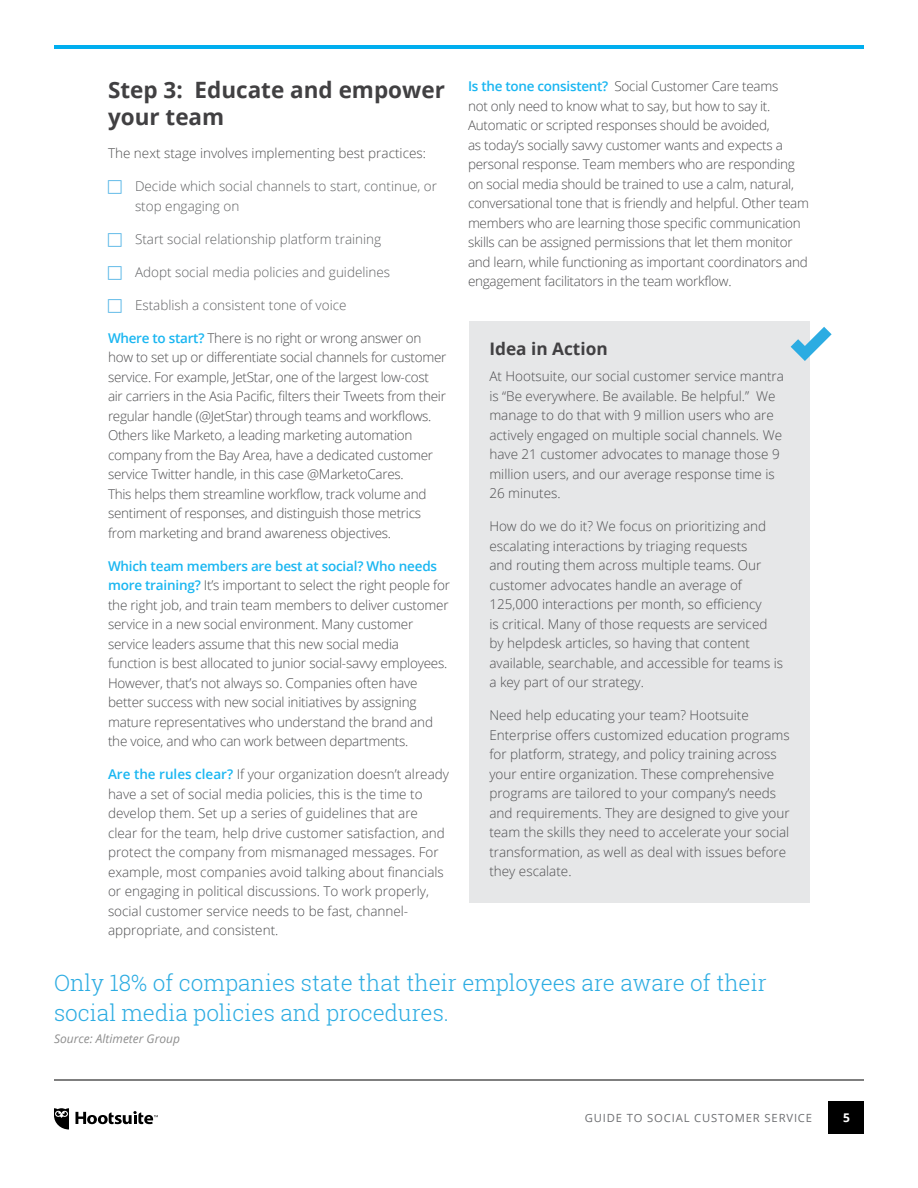
<style>
.page{position:relative;width:918px;height:1188px;background:#fff}
.page>*{position:absolute;margin:0;border:0;box-sizing:border-box;transform-origin:0 0}
.t1{font:300 22.5px/30px "Roboto Slab";color:#2cace2}
.t2{font:700 22.5px/27px "Open Sans";color:#414042}
.t3{font:700 17.25px "Open Sans";color:#414042}
.t4{font:300 13.5px/19.5px "Open Sans";letter-spacing:-.015em;color:#4d4d4f}
.t5{font:300 13.5px/19.5px "Open Sans";color:#606163}
.t6{font:italic 12px "Open Sans";color:#8e8e8e}
.t7{font:700 12px "Open Sans";color:#fff}
.t8{font:11.25px "Open Sans";letter-spacing:.075em;color:#6d6e71}
.s1{font-weight:600;color:#1ab6f1}
</style>
<div class="page">
<div style="left:828px;top:1101px;width:36px;height:33px;background:#000"></div>
<hr style="left:54px;top:1080px;width:810px;height:1px;background:#000">
<hr style="left:54px;top:45px;width:810px;height:4px;background:#00aeef">
<svg style="left:76px;top:1111px;width:82px;height:13px"></svg>
<svg style="left:54px;top:1108px;width:15px;height:22px"></svg>
<div style="left:469px;top:322px;width:341px;height:581px;background:#e6e7e8"></div>
<svg style="left:791px;top:327px;width:41px;height:34px"></svg>
<h1 class="t2" style="left:108px;top:76px;width:339px">Step 3: Educate and empower your team</h1>
<p class="t4" style="left:108px;top:143px;width:320px">The next stage involves implementing best practices:</p>
<p class="t5" style="left:135px;top:176px;width:304px">Decide which social channels to start, continue, or stop engaging on</p>
<p class="t5" style="left:135px;top:229px;width:248px">Start social relationship platform training</p>
<p class="t5" style="left:135px;top:262px;width:257px">Adopt social media policies and guidelines</p>
<p class="t5" style="left:135px;top:295px;width:213px">Establish a consistent tone of voice</p>
<p class="t4" style="left:108px;top:328px;width:340px"><span class="s1">Where to start?</span> There is no right or wrong answer on how to set up or differentiate social channels for customer service. For example, JetStar, one of the largest low-cost air carriers in the Asia Pacific, filters their Tweets from their regular handle (@JetStar) through teams and workflows.<br>Others like Marketo, a leading marketing automation company from the Bay Area, have a dedicated customer service Twitter handle, in this case @MarketoCares.<br>This helps them streamline workflow, track volume and sentiment of responses, and distinguish those metrics from marketing and brand awareness objectives.</p>
<p class="t4" style="left:108px;top:556px;width:344px"><span class="s1">Which team members are best at social? Who needs more training?</span> It’s important to select the right people for the right job, and train team members to deliver customer service in a new social environment. Many customer service leaders assume that this new social media function is best allocated to junior social-savvy employees.<br>However, that’s not always so. Companies often have better success with new social initiatives by assigning mature representatives who understand the brand and the voice, and who can work between departments.</p>
<p class="t4" style="left:108px;top:764px;width:343px"><span class="s1">Are the rules clear?</span> If your organization doesn’t already have a set of social media policies, this is the time to develop them. Set up a series of guidelines that are clear for the team, help drive customer satisfaction, and protect the company from mismanaged messages. For example, most companies avoid talking about financials or engaging in political discussions. To work properly, social customer service needs to be fast, channel&shy;appropriate, and consistent.</p>
<p class="t4" style="left:468px;top:76px;width:343px"><span class="s1">Is the tone consistent?</span> Social Customer Care teams<br>not only need to know what to say, but how to say it.<br>Automatic or scripted responses should be avoided,<br>as today’s socially savvy customer wants and expects a personal response. Team members who are responding on social media should be trained to use a calm, natural, conversational tone that is friendly and helpful. Other team members who are learning those specific communication skills can be assigned permissions that let them monitor and learn, while functioning as important coordinators and engagement facilitators in the team workflow.</p>
<p class="t3" style="left:489px;top:337px;width:120px">Idea in Action</p>
<p class="t4" style="left:489px;top:366px;width:296px">At Hootsuite, our social customer service mantra is “Be everywhere. Be available. Be helpful.” We manage to do that with 9 million users who are actively engaged on multiple social channels. We have 21 customer advocates to manage those 9 million users, and our average response time is 26 minutes.</p>
<p class="t4" style="left:489px;top:516px;width:295px">How do we do it? We focus on prioritizing and escalating interactions by triaging requests<br>and routing them across multiple teams. Our customer advocates handle an average of 125,000 interactions per month, so efficiency<br>is critical. Many of those requests are serviced by helpdesk articles, so having that content available, searchable, and accessible for teams is a key part of our strategy.</p>
<p class="t4" style="left:489px;top:705px;width:302px">Need help educating your team? Hootsuite Enterprise offers customized education programs for platform, strategy, and policy training across your entire organization. These comprehensive programs are tailored to your company’s needs and requirements. They are designed to give your team the skills they need to accelerate your social transformation, as well as deal with issues before they escalate.</p>
<h1 class="t1" style="left:54px;top:968px;width:714px">Only 18% of companies state that their employees are aware of their social media policies and procedures.</h1>
<p class="t6" style="left:54px;top:1030px;width:128px">Source: Altimeter Group</p>
<p class="t8" style="left:585px;top:1110px;width:229px">GUIDE TO SOCIAL CUSTOMER SERVICE</p>
<p class="t7" style="left:843px;top:1109px;width:8px">5</p>
</div>
